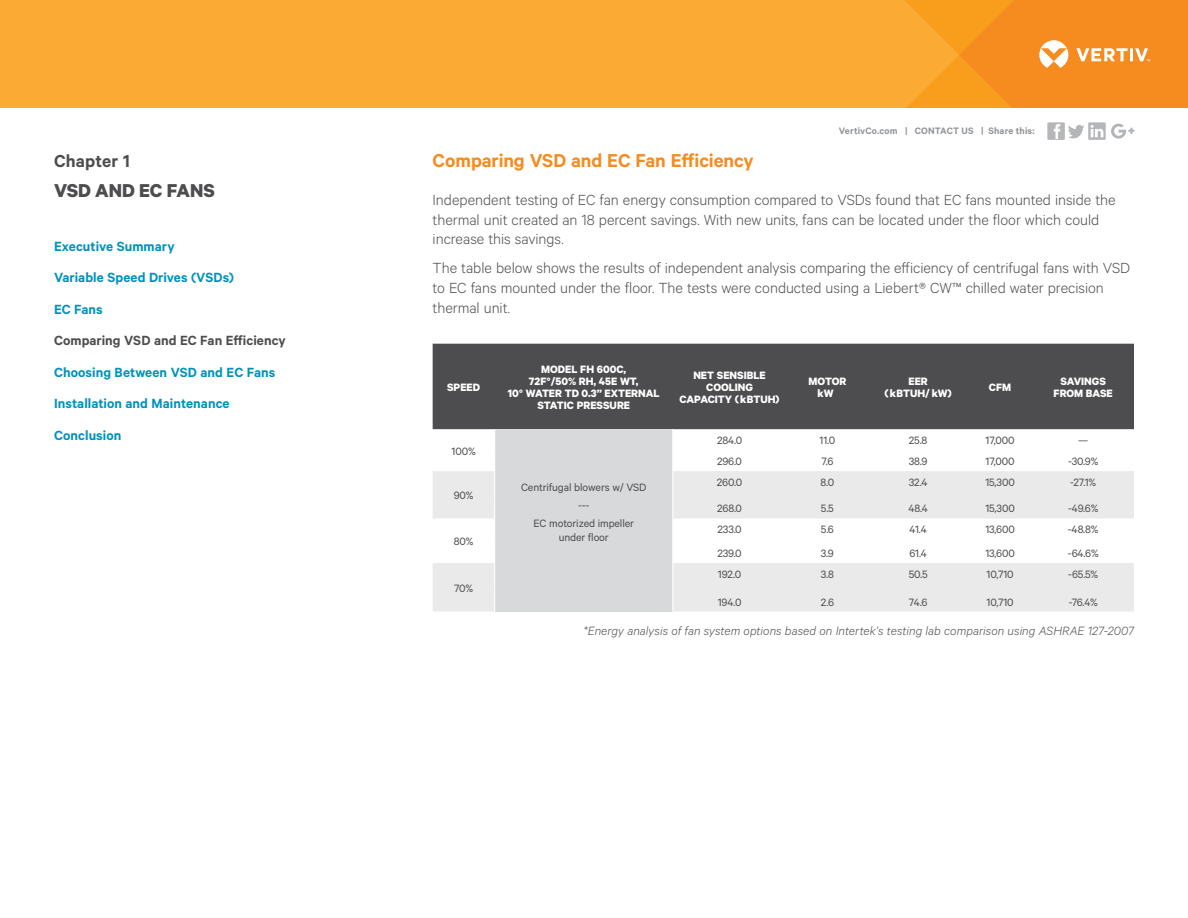
<style>
.page{position:relative;width:1188px;height:918px;background:#fff}
.page>*{position:absolute;margin:0;border:0;box-sizing:border-box;transform-origin:0 0}
.t1{font:600 21px "Calibre";letter-spacing:-.005em;color:#f68b1f}
.t2{font:700 21px "Calibre";color:#4d4d4f}
.t3{font:600 19.5px "Calibre";letter-spacing:.005em;color:#4d4d4f}
.t4{font:300 16.5px/19.8px "Calibre";color:#4d4d4f}
.t5{font:600 15px/31.5px "Calibre";letter-spacing:.005em;color:#0092bd}
.t6{font:600 15px "Calibre";letter-spacing:.005em;color:#4d4d4f}
.t7{font:italic 300 13.5px "Calibre";letter-spacing:.005em;color:#4d4d4f}
.t8{font:12px/18px "Calibre";letter-spacing:-.01em;color:#4d4d4f;text-align:center}
.t9{font:700 12px/12px "Calibre";color:#fff;text-align:center}
.t10{font:700 12px/11.9px "Calibre";letter-spacing:-.015em;color:#fff;text-align:center}
.t11{font:600 10.5px "Calibre";letter-spacing:.015em;color:#919396}
.s1{font-style:inherit}
</style>
<div class="page">
<div style="left:0;top:0;width:1188px;height:108px;background:#fbaa34"></div>
<svg style="left:905px;top:0;width:283px;height:108px;background:#f79427"></svg>
<div style="left:1047px;top:122px;width:18px;height:18px;background:#b4b6b8"></div>
<img style="left:1053px;top:125px;width:8px;height:13px">
<svg style="left:1088px;top:122px;width:18px;height:18px"></svg>
<svg style="left:1091px;top:125px;width:12px;height:12px"></svg>
<svg style="left:1068px;top:125px;width:16px;height:13px"></svg>
<svg style="left:1111px;top:124px;width:23px;height:15px"></svg>
<div style="left:433px;top:344px;width:701px;height:85px;background:#4d4d4f"></div>
<div style="left:495px;top:429px;width:178px;height:183px;background:#d7d9da"></div>
<svg style="left:433px;top:471px;width:701px;height:141px;fill:#eaeaeb"></svg>
<svg style="left:494px;top:471px;width:1px;height:141px"></svg>
<svg style="left:672px;top:429px;width:1px;height:183px"></svg>
<p class="t3" style="left:54px;top:149px;width:77px">Chapter 1</p>
<p class="t2" style="left:54px;top:177px;width:162px">VSD AND EC FANS</p>
<p class="t5" style="left:54px;top:230px;width:182px">Executive Summary<br>Variable Speed Drives (VSDs)<br>EC Fans</p>
<p class="t6" style="left:54px;top:332px;width:233px">Comparing VSD and EC Fan Efficiency</p>
<p class="t5" style="left:54px;top:356px;width:223px">Choosing Between VSD and EC Fans<br>Installation and Maintenance<br>Conclusion</p>
<p class="t11" style="left:839px;top:124px;width:197px">VertivCo.com | CONTACT US | Share this:</p>
<p class="t1" style="left:433px;top:148px;width:323px">Comparing VSD and EC Fan Efficiency</p>
<p class="t4" style="left:433px;top:189px;width:684px">Independent testing of EC fan energy consumption compared to VSDs found that EC fans mounted inside the thermal unit created an 18 percent savings. With new units, fans can be located under the floor which could increase this savings.</p>
<p class="t4" style="left:433px;top:257px;width:699px">The table below shows the results of independent analysis comparing the efficiency of centrifugal fans with VSD to EC fans mounted under the floor. The tests were conducted using a Liebert® CW™ chilled water precision thermal unit.</p>
<p class="t9" style="left:447px;top:381px;width:35px">SPEED</p>
<p class="t8" style="left:452px;top:442px;width:26px">100%</p>
<p class="t8" style="left:454px;top:486px;width:21px">90%</p>
<p class="t8" style="left:454px;top:532px;width:21px">80%</p>
<p class="t8" style="left:454px;top:579px;width:21px">70%</p>
<p class="t9" style="left:508px;top:363px;width:153px">MODEL FH 600C,<br>72F°/50% RH, 45E WT,<br>10° WATER TD 0.3” EXTERNAL<br>STATIC PRESSURE</p>
<p class="t9" style="left:680px;top:369px;width:101px">NET SENSIBLE<br>COOLING<br>CAPACITY ( BTUH)</p>
<p class="t10" style="left:809px;top:375px;width:39px">MOTOR <span class="s1">k</span>W</p>
<p class="t9" style="left:885px;top:375px;width:69px">EER<br>( BTUH/ W)</p>
<p class="t9" style="left:989px;top:381px;width:24px">CFM</p>
<p class="t9" style="left:1054px;top:375px;width:61px">SAVINGS<br>FROM BASE</p>
<p class="t9" style="left:890px;top:386px;width:8px">k</p>
<p class="t9" style="left:932px;top:387px;width:8px">k</p>
<p class="t9" style="left:740px;top:393px;width:8px">k</p>
<p class="t8" style="left:521px;top:478px;width:127px">Centrifugal blowers w/ VSD ---<br>EC motorized impeller</p>
<p class="t8" style="left:559px;top:527px;width:52px">under floor</p>
<p class="t8" style="left:717px;top:431px;width:27px">284.0</p>
<p class="t8" style="left:820px;top:431px;width:17px">11.0</p>
<p class="t8" style="left:909px;top:431px;width:20px">25.8</p>
<p class="t8" style="left:986px;top:431px;width:31px">17,000</p>
<p class="t8" style="left:1078px;top:431px;width:12px">—</p>
<p class="t8" style="left:717px;top:452px;width:27px">296.0</p>
<p class="t8" style="left:821px;top:452px;width:14px">7.6</p>
<p class="t8" style="left:909px;top:452px;width:20px">38.9</p>
<p class="t8" style="left:986px;top:452px;width:31px">17,000</p>
<p class="t8" style="left:1068px;top:452px;width:32px">-30.9%</p>
<p class="t8" style="left:717px;top:473px;width:27px">260.0</p>
<p class="t8" style="left:821px;top:473px;width:15px">8.0</p>
<p class="t8" style="left:909px;top:473px;width:20px">32.4</p>
<p class="t8" style="left:985px;top:473px;width:31px">15,300</p>
<p class="t8" style="left:1070px;top:473px;width:28px">-27.1%</p>
<p class="t8" style="left:717px;top:499px;width:26px">268.0</p>
<p class="t8" style="left:821px;top:499px;width:14px">5.5</p>
<p class="t8" style="left:908px;top:499px;width:21px">48.4</p>
<p class="t8" style="left:985px;top:499px;width:31px">15,300</p>
<p class="t8" style="left:1068px;top:499px;width:32px">-49.6%</p>
<p class="t8" style="left:717px;top:520px;width:26px">233.0</p>
<p class="t8" style="left:821px;top:520px;width:14px">5.6</p>
<p class="t8" style="left:909px;top:520px;width:19px">41.4</p>
<p class="t8" style="left:985px;top:520px;width:31px">13,600</p>
<p class="t8" style="left:1068px;top:520px;width:32px">-48.8%</p>
<p class="t8" style="left:717px;top:544px;width:26px">239.0</p>
<p class="t8" style="left:821px;top:544px;width:15px">3.9</p>
<p class="t8" style="left:909px;top:544px;width:19px">61.4</p>
<p class="t8" style="left:985px;top:544px;width:31px">13,600</p>
<p class="t8" style="left:1068px;top:544px;width:32px">-64.6%</p>
<p class="t8" style="left:718px;top:565px;width:25px">192.0</p>
<p class="t8" style="left:821px;top:565px;width:15px">3.8</p>
<p class="t8" style="left:909px;top:565px;width:20px">50.5</p>
<p class="t8" style="left:987px;top:565px;width:29px">10,710</p>
<p class="t8" style="left:1068px;top:565px;width:32px">-65.5%</p>
<p class="t8" style="left:718px;top:592px;width:25px">194.0</p>
<p class="t8" style="left:821px;top:592px;width:15px">2.6</p>
<p class="t8" style="left:909px;top:592px;width:20px">74.6</p>
<p class="t8" style="left:987px;top:592px;width:29px">10,710</p>
<p class="t8" style="left:1069px;top:592px;width:30px">-76.4%</p>
<p class="t7" style="left:584px;top:622px;width:552px">*Energy analysis of fan system options based on Intertek’s testing lab comparison using ASHRAE 127-2007</p>
</div>
